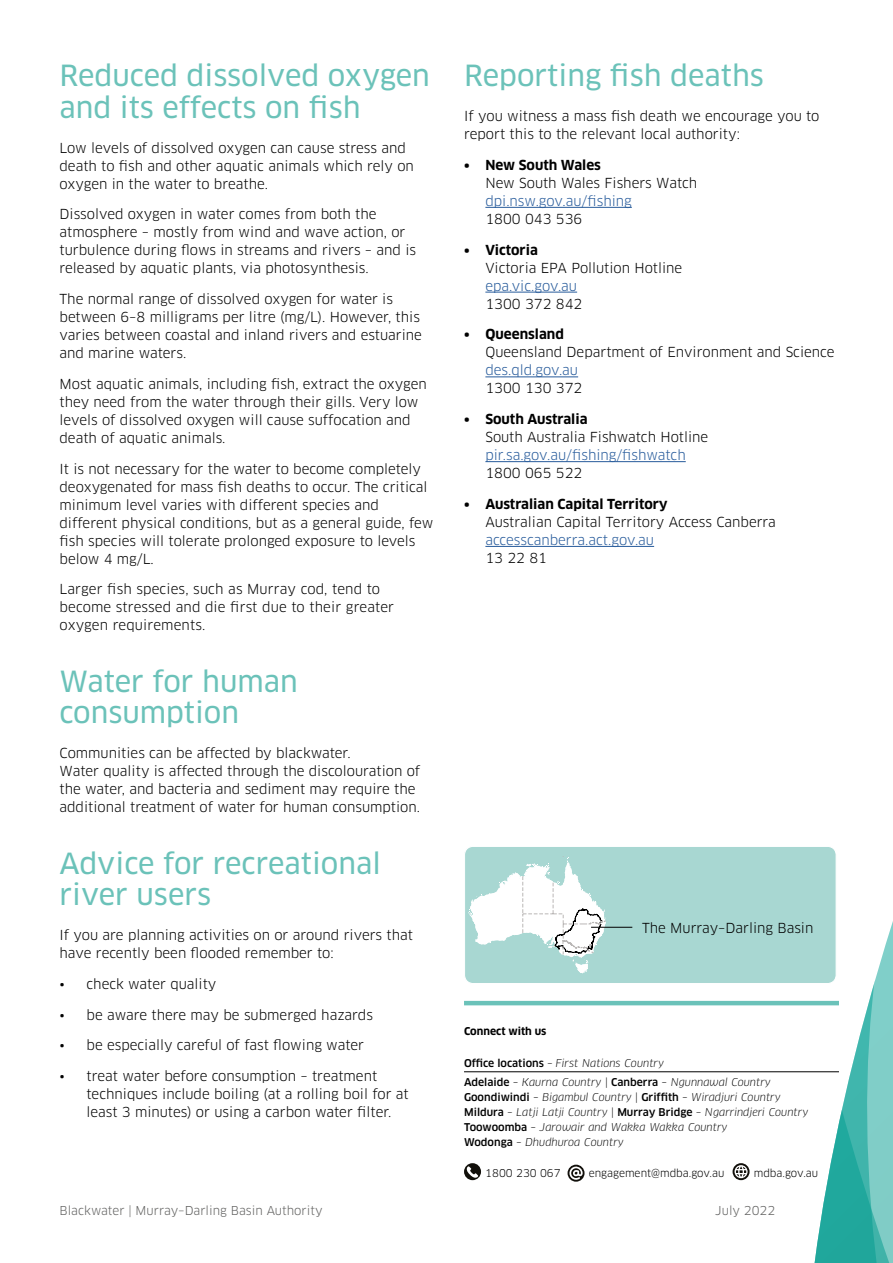
<style>
.page{position:relative;width:893px;height:1263px;background:#fff}
.page>*{position:absolute;margin:0;border:0;box-sizing:border-box;transform-origin:0 0}
.t1{font:28.5px/31.5px "Clan OT News";color:#6bc2b9}
.t2{font:13.5px/18px "Clan OT";color:#000}
.t3{font:13.5px "Clan OT";color:#275b9b}
.t4{font:700 13.5px "Clan OT";color:#000}
.t5{font:12px "Clan OT";color:#616160}
.t6{font:italic 10.5px/15px "Clan OT";color:#000}
.t7{font:10.5px "Clan OT";color:#000}
.t8{font:700 10.5px "Clan OT";color:#000}
.s1{font-weight:500;font-style:normal}
.s2{font-style:normal}
</style>
<div class="page">
<hr style="left:485px;top:207px;width:147px;height:1px;background:#275b9b">
<hr style="left:485px;top:292px;width:92px;height:1px;background:#275b9b">
<hr style="left:485px;top:376px;width:93px;height:1px;background:#275b9b">
<hr style="left:485px;top:461px;width:201px;height:1px;background:#275b9b">
<hr style="left:485px;top:546px;width:169px;height:1px;background:#275b9b">
<svg style="left:815px;top:921px;width:78px;height:342px"></svg>
<svg style="left:465px;top:847px;width:372px;height:137px"></svg>
<hr style="left:591px;top:927px;width:41px;height:1px;background:#000">
<hr style="left:464px;top:1001px;width:375px;height:4px;background:#6bc2b9">
<hr style="left:464px;top:1071px;width:375px;height:1px;background:#000">
<svg style="left:464px;top:1163px;width:17px;height:17px"></svg>
<svg style="left:567px;top:1165px;width:18px;height:17px"></svg>
<svg style="left:732px;top:1163px;width:18px;height:17px"></svg>
<h1 class="t1" style="left:60px;top:60px;width:372px">Reduced dissolved oxygen and its effects on fish</h1>
<p class="t2" style="left:60px;top:139px;width:356px">Low levels of dissolved oxygen can cause stress and death to fish and other aquatic animals which rely on oxygen in the water to breathe.</p>
<p class="t2" style="left:60px;top:205px;width:358px">Dissolved oxygen in water comes from both the atmosphere – mostly from wind and wave action, or turbulence during flows in streams and rivers – and is released by aquatic plants, via photosynthesis.</p>
<p class="t2" style="left:60px;top:290px;width:364px">The normal range of dissolved oxygen for water is between 6–8 milligrams per litre (mg/L). However, this varies between coastal and inland rivers and estuarine and marine waters.</p>
<p class="t2" style="left:60px;top:375px;width:369px">Most aquatic animals, including fish, extract the oxygen they need from the water through their gills. Very low levels of dissolved oxygen will cause suffocation and death of aquatic animals.</p>
<p class="t2" style="left:60px;top:460px;width:375px">It is not necessary for the water to become completely deoxygenated for mass fish deaths to occur. The critical minimum level varies with different species and different physical conditions, but as a general guide, few fish species will tolerate prolonged exposure to levels below 4 mg/L.</p>
<p class="t2" style="left:60px;top:580px;width:336px">Larger fish species, such as Murray cod, tend to become stressed and die first due to their greater oxygen requirements.</p>
<h1 class="t1" style="left:60px;top:666px;width:240px">Water for human consumption</h1>
<p class="t2" style="left:60px;top:744px;width:362px">Communities can be affected by blackwater.<br>Water quality is affected through the discolouration of the water, and bacteria and sediment may require the additional treatment of water for human consumption.</p>
<h1 class="t1" style="left:60px;top:847px;width:323px">Advice for recreational river users</h1>
<p class="t2" style="left:60px;top:926px;width:355px">If you are planning activities on or around rivers that have recently been flooded remember to:</p>
<p class="t2" style="left:60px;top:975px;width:158px">• check water quality</p>
<p class="t2" style="left:60px;top:1006px;width:315px">• be aware there may be submerged hazards</p>
<p class="t2" style="left:60px;top:1036px;width:306px">• be especially careful of fast flowing water</p>
<p class="t2" style="left:87px;top:1067px;width:324px;text-indent:-27px">• treat water before consumption – treatment techniques include boiling (at a rolling boil for at least 3 minutes) or using a carbon water filter.</p>
<h1 class="t1" style="left:464px;top:60px;width:301px">Reporting fish deaths</h1>
<p class="t2" style="left:464px;top:107px;width:357px">If you witness a mass fish death we encourage you to report this to the relevant local authority:</p>
<p class="t4" style="left:464px;top:157px;width:138px">• New South Wales</p>
<p class="t2" style="left:485px;top:174px;width:213px">New South Wales Fishers Watch</p>
<p class="t3" style="left:485px;top:193px;width:148px">dpi.nsw.gov.au/fishing</p>
<p class="t2" style="left:485px;top:210px;width:98px">1800 043 536</p>
<p class="t4" style="left:464px;top:242px;width:75px">• Victoria</p>
<p class="t2" style="left:485px;top:259px;width:198px">Victoria EPA Pollution Hotline</p>
<p class="t3" style="left:485px;top:278px;width:93px">epa.vic.gov.au</p>
<p class="t2" style="left:485px;top:295px;width:98px">1300 372 842</p>
<p class="t4" style="left:464px;top:327px;width:101px">• Queensland</p>
<p class="t2" style="left:485px;top:343px;width:351px">Queensland Department of Environment and Science</p>
<p class="t3" style="left:485px;top:362px;width:94px">des.qld.gov.au</p>
<p class="t2" style="left:485px;top:379px;width:98px">1300 130 372</p>
<p class="t4" style="left:464px;top:411px;width:125px">• South Australia</p>
<p class="t2" style="left:485px;top:428px;width:224px">South Australia Fishwatch Hotline</p>
<p class="t3" style="left:485px;top:447px;width:202px">pir.sa.gov.au/fishing/fishwatch</p>
<p class="t2" style="left:485px;top:464px;width:98px">1800 065 522</p>
<p class="t4" style="left:464px;top:496px;width:205px">• Australian Capital Territory</p>
<p class="t2" style="left:485px;top:513px;width:292px">Australian Capital Territory Access Canberra</p>
<p class="t3" style="left:485px;top:532px;width:170px">accesscanberra.act.gov.au</p>
<p class="t2" style="left:485px;top:549px;width:63px">13 22 81</p>
<p class="t2" style="left:642px;top:918px;width:173px">The Murray–Darling Basin</p>
<p class="t8" style="left:464px;top:1025px;width:84px">Connect with us</p>
<p class="t6" style="left:464px;top:1054px;width:308px;line-height:19.2px"><span class="s1">Office locations</span> <span class="s2">–</span> First Nations Country<br><span class="s1">Adelaide</span> <span class="s2">–</span> Kaurna Country <span class="s2">|</span> <span class="s1">Canberra</span> <span class="s2">–</span> Ngunnawal Country</p>
<p class="t6" style="left:464px;top:1090px;width:346px"><span class="s1">Goondiwindi</span> <span class="s2">–</span> Bigambul Country <span class="s2">|</span> <span class="s1">Griffith</span> <span class="s2">–</span> Wiradjuri Country <span class="s1">Mildura</span> <span class="s2">–</span> Latji Latji Country <span class="s2">|</span> <span class="s1">Murray Bridge</span> <span class="s2">–</span> Ngarrindjeri Country <span class="s1">Toowoomba</span> <span class="s2">–</span> Jarowair and Wakka Wakka Country<br><span class="s1">Wodonga</span> <span class="s2">–</span> Dhudhuroa Country</p>
<p class="t7" style="left:485px;top:1167px;width:77px">1800 230 067</p>
<p class="t7" style="left:589px;top:1167px;width:137px">engagement@mdba.gov.au</p>
<p class="t7" style="left:754px;top:1167px;width:66px">mdba.gov.au</p>
<p class="t5" style="left:60px;top:1203px;width:265px">Blackwater | Murray–Darling Basin Authority</p>
<p class="t5" style="left:715px;top:1203px;width:62px">July 2022</p>
</div>
